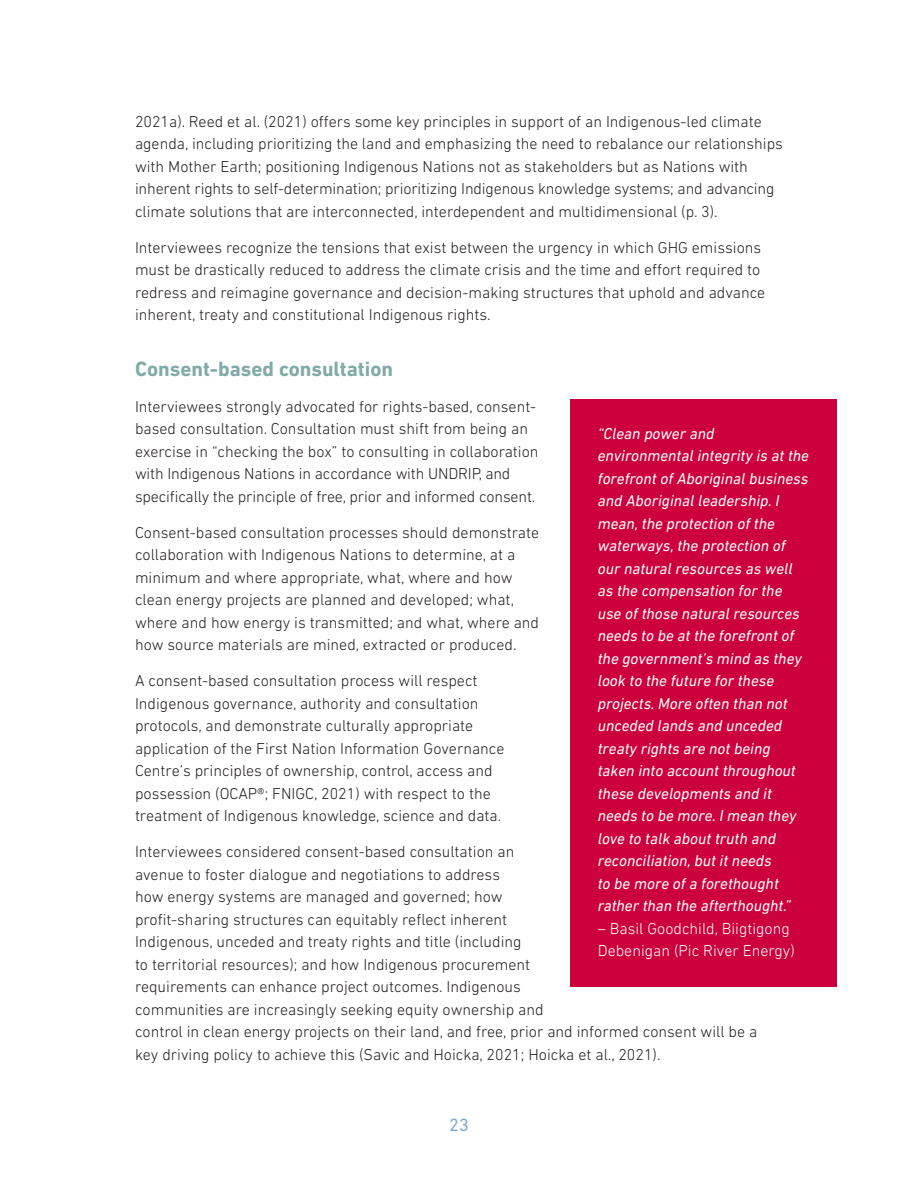
<style>
.page{position:relative;width:918px;height:1188px;background:#fff}
.page>*{position:absolute;margin:0;border:0;box-sizing:border-box;transform-origin:0 0}
.t1{font:700 21px "DIN Next LT Pro";color:#80aba8}
.t2{font:18px "DIN Next LT Pro";color:#7badd3}
.t3{font:300 16.05px/22.5px "DIN Next LT Pro";color:#241f21}
.t4{font:italic 16.05px/22.5px "DIN Next LT Pro";color:#fff}
.t5{font:300 16.05px/22.5px "DIN Next LT Pro";color:#fff}
</style>
<div class="page">
<div style="left:571px;top:400px;width:266px;height:587px;background:#cc003d"></div>
<p class="t3" style="left:135px;top:110px;width:650px">2021a). Reed et al. (2021) offers some key principles in support of an Indigenous-led climate agenda, including prioritizing the land and emphasizing the need to rebalance our relationships with Mother Earth; positioning Indigenous Nations not as stakeholders but as Nations with inherent rights to self-determination; prioritizing Indigenous knowledge systems; and advancing climate solutions that are interconnected, interdependent and multidimensional (p. 3).</p>
<p class="t3" style="left:135px;top:236px;width:632px">Interviewees recognize the tensions that exist between the urgency in which GHG emissions must be drastically reduced to address the climate crisis and the time and effort required to redress and reimagine governance and decision-making structures that uphold and advance inherent, treaty and constitutional Indigenous rights.</p>
<h1 class="t1" style="left:135px;top:356px;width:260px">Consent-based consultation</h1>
<p class="t3" style="left:135px;top:395px;width:405px">Interviewees strongly advocated for rights-based, consent&shy;based consultation. Consultation must shift from being an exercise in “checking the box” to consulting in collaboration with Indigenous Nations in accordance with UNDRIP, and specifically the principle of free, prior and informed consent.</p>
<p class="t3" style="left:135px;top:521px;width:406px">Consent-based consultation processes should demonstrate collaboration with Indigenous Nations to determine, at a minimum and where appropriate, what, where and how clean energy projects are planned and developed; what, where and how energy is transmitted; and what, where and how source materials are mined, extracted or produced.</p>
<p class="t3" style="left:135px;top:669px;width:371px">A consent-based consultation process will respect Indigenous governance, authority and consultation protocols, and demonstrate culturally appropriate application of the First Nation Information Governance Centre’s principles of ownership, control, access and possession (OCAP®; FNIGC, 2021) with respect to the treatment of Indigenous knowledge, science and data.</p>
<p class="t3" style="left:135px;top:840px;width:624px">Interviewees considered consent-based consultation an<br>avenue to foster dialogue and negotiations to address<br>how energy systems are managed and governed; how<br>profit-sharing structures can equitably reflect inherent<br>Indigenous, unceded and treaty rights and title (including<br>to territorial resources); and how Indigenous procurement<br>requirements can enhance project outcomes. Indigenous<br>communities are increasingly seeking equity ownership and<br>control in clean energy projects on their land, and free, prior and informed consent will be a key driving policy to achieve this (Savic and Hoicka, 2021; Hoicka et al., 2021).</p>
<p class="t4" style="left:598px;top:422px;width:213px">“Clean power and environmental integrity is at the forefront of Aboriginal business and Aboriginal leadership. I mean, the protection of the waterways, the protection of our natural resources as well as the compensation for the use of those natural resources needs to be at the forefront of the government’s mind as they look to the future for these projects. More often than not unceded lands and unceded treaty rights are not being taken into account throughout these developments and it needs to be more. I mean they love to talk about truth and reconciliation, but it needs<br>to be more of a forethought rather than the afterthought.”</p>
<p class="t5" style="left:598px;top:917px;width:199px">– Basil Goodchild, Biigtigong<br>Debenigan (Pic River Energy)</p>
<p class="t2" style="left:449px;top:1114px;width:21px">23</p>
</div>
